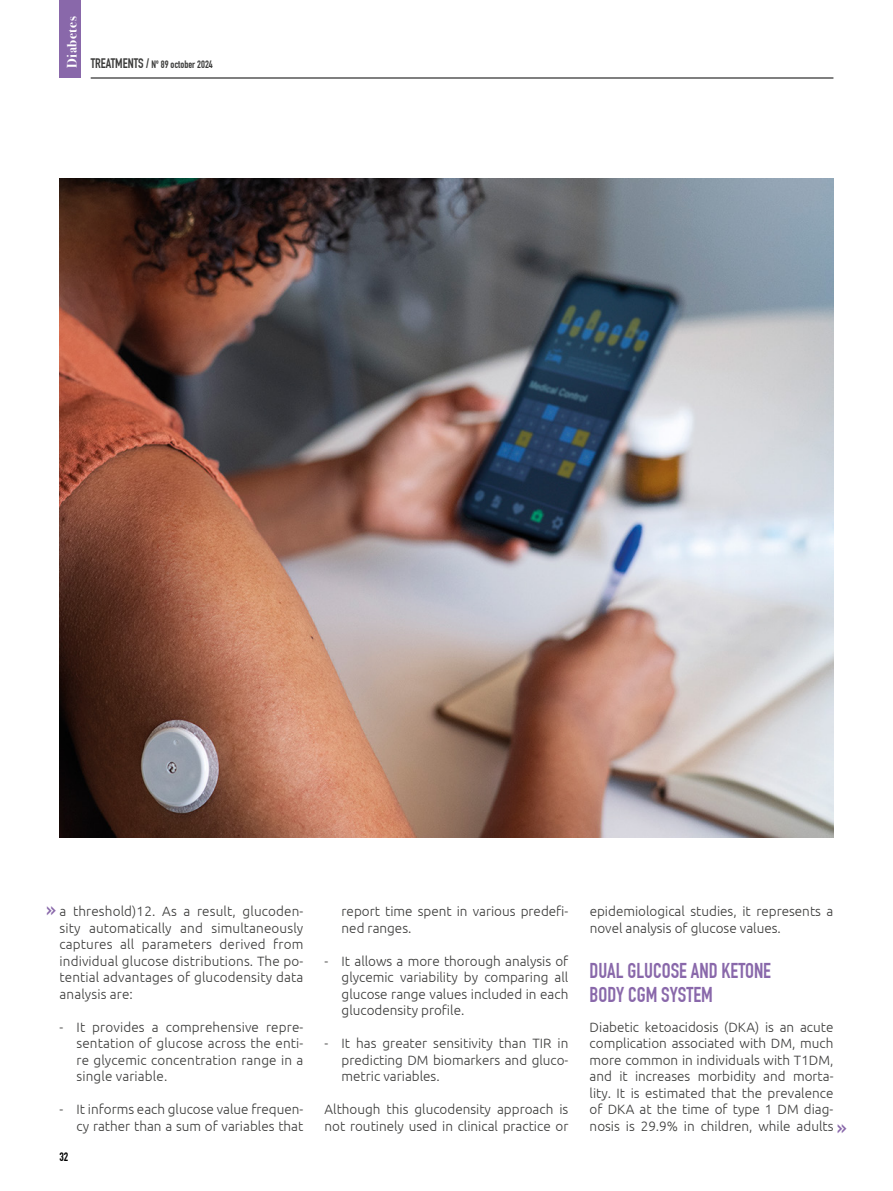
<style>
.page{position:relative;width:893px;height:1191px;background:#fff}
.page>*{position:absolute;margin:0;border:0;box-sizing:border-box;transform-origin:0 0}
.t1{font:22.5px "DIN Engschrift Std";color:#8968aa}
.t2{font:21px/24px "DIN Engschrift Std";color:#8968aa}
.t3{font:300 13.5px/16.5px "Ubuntu";color:#3c3c3b;text-align:justify}
.t4{font:700 13.5px "Bodoni Svty Two ITCTT";letter-spacing:.04em;color:#fff}
.t5{font:12px "DIN Engschrift Std";color:#000}
.t6{font:10.5px "DIN Engschrift Std";color:#3c3c3b}
.s1{font-size:13.5px}
</style>
<div class="page">
<hr style="left:91px;top:78px;width:742px;height:1px;background:#000">
<div style="left:60px;top:0;width:21px;height:78px;background:#8968aa"></div>
<img style="left:60px;top:179px;width:773px;height:659px">
<p class="t4" style="left:61px;top:68px;width:53px;rotate:-90deg">Diabetes</p>
<p class="t6" style="left:91px;top:58px;width:124px"><span class="s1">TREATMENTS /</span> Nº 89 october 2024</p>
<p class="t3" style="left:60px;top:903px;width:245px">a threshold)12. As a result, glucoden&shy;sity automatically and simultaneously captures all parameters derived from individual glucose distributions. The po&shy;tential advantages of glucodensity data analysis are:</p>
<p class="t3" style="left:77px;top:1018px;width:228px;text-indent:-17px">- It provides a comprehensive repre&shy;sentation of glucose across the enti&shy;re glycemic concentration range in a single variable.</p>
<p class="t3" style="left:60px;top:1101px;width:245px;text-align:right">- It informs each glucose value frequen&shy;cy rather than a sum of variables that</p>
<h1 class="t1" style="left:46px;top:895px;width:11px">»</h1>
<p class="t5" style="left:60px;top:1149px;width:10px">32</p>
<p class="t3" style="left:342px;top:902px;width:228px">report time spent in various predefi&shy;ned ranges.</p>
<p class="t3" style="left:342px;top:952px;width:228px;text-indent:-17px">- It allows a more thorough analysis of glycemic variability by comparing all glucose range values included in each glucodensity profile.</p>
<p class="t3" style="left:342px;top:1034px;width:228px;text-indent:-17px">- It has greater sensitivity than TIR in predicting DM biomarkers and gluco&shy;metric variables.</p>
<p class="t3" style="left:325px;top:1100px;width:245px">Although this glucodensity approach is not routinely used in clinical practice or</p>
<p class="t3" style="left:590px;top:902px;width:245px">epidemiological studies, it represents a novel analysis of glucose values.</p>
<h2 class="t2" style="left:590px;top:958px;width:183px">DUAL GLUCOSE AND KETONE<br>BODY CGM SYSTEM</h2>
<p class="t3" style="left:590px;top:1018px;width:245px">Diabetic ketoacidosis (DKA) is an acute complication associated with DM, much more common in individuals with T1DM, and it increases morbidity and morta&shy;lity. It is estimated that the prevalence of DKA at the time of type 1 DM diag&shy;nosis is 29.9% in children, while adults</p>
<h1 class="t1" style="left:837px;top:1114px;width:11px">»</h1>
</div>
